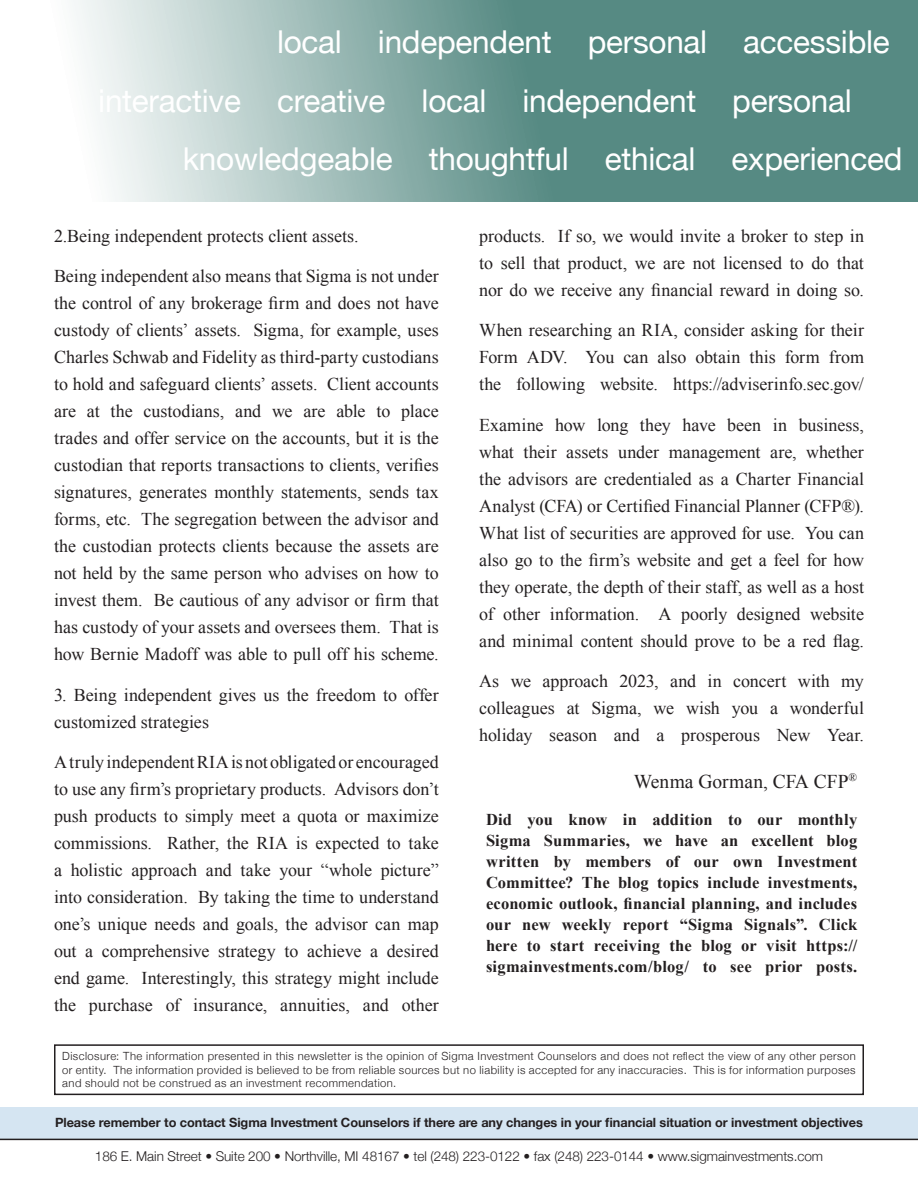
<style>
.page{position:relative;width:918px;height:1188px;background:#fff}
.page>*{position:absolute;margin:0;border:0;box-sizing:border-box;transform-origin:0 0}
.t1{font:31.5px/58.5px "Helvetica Neue";letter-spacing:-.01em;color:#fff}
.t2{font:19.5px "Times New Roman";color:#231f20}
.t3{font:18px/27px "Times New Roman";letter-spacing:-.005em;color:#231f20;text-align:justify}
.t4{font:700 16.5px/21px "Times New Roman";letter-spacing:.01em;color:#231f20;text-align:justify}
.t5{font:300 13.5px "Helvetica Neue";letter-spacing:-.005em;color:#231f20}
.t6{font:700 12.75px "Helvetica Neue";letter-spacing:-.005em;color:#231f20}
.t7{font:300 11.25px/13.5px "Helvetica Neue";letter-spacing:.04em;color:#231f20;text-align:justify}
</style>
<div class="page">
<svg style="left:73px;top:0;width:845px;height:202px;background:#83a9a4"></svg>
<div style="left:0;top:1107px;width:918px;height:31px;background:#d5e5f2"></div>
<hr style="left:0;top:1139px;width:918px;height:1px;background:#231f20">
<div style="left:54px;top:1044px;width:810px;height:51px;border:2px solid #231f20"></div>
<h1 class="t1" style="left:98px;top:15px;width:793px;text-indent:179px">local independent personal accessible interactive creative local independent personal</h1>
<h1 class="t1" style="left:183px;top:132px;width:721px">knowledgeable thoughtful ethical experienced</h1>
<p class="t3" style="left:54px;top:222px;width:306px">2.Being independent protects client assets.</p>
<p class="t3" style="left:54px;top:263px;width:386px">Being independent also means that Sigma is not under the control of any brokerage firm and does not have custody of clients’ assets. Sigma, for example, uses Charles Schwab and Fidelity as third-party custodians to hold and safeguard clients’ assets. Client accounts are at the custodians, and we are able to place trades and offer service on the accounts, but it is the custodian that reports transactions to clients, verifies signatures, generates monthly statements, sends tax forms, etc. The segregation between the advisor and the custodian protects clients because the assets are not held by the same person who advises on how to invest them. Be cautious of any advisor or firm that has custody of your assets and oversees them. That is how Bernie Madoff was able to pull off his scheme.</p>
<p class="t3" style="left:54px;top:681px;width:386px">3. Being independent gives us the freedom to offer customized strategies</p>
<p class="t3" style="left:54px;top:749px;width:386px">A truly independent RIA is not obligated or encouraged to use any firm’s proprietary products. Advisors don’t push products to simply meet a quota or maximize commissions. Rather, the RIA is expected to take a holistic approach and take your “whole picture” into consideration. By taking the time to understand one’s unique needs and goals, the advisor can map out a comprehensive strategy to achieve a desired end game. Interestingly, this strategy might include the purchase of insurance, annuities, and other</p>
<p class="t3" style="left:479px;top:222px;width:386px">products. If so, we would invite a broker to step in to sell that product, we are not licensed to do that nor do we receive any financial reward in doing so.</p>
<p class="t3" style="left:479px;top:317px;width:386px">When researching an RIA, consider asking for their Form ADV. You can also obtain this form from the following website. https://adviserinfo.sec.gov/</p>
<p class="t3" style="left:479px;top:411px;width:386px">Examine how long they have been in business, what their assets under management are, whether the advisors are credentialed as a Charter Financial Analyst (CFA) or Certified Financial Planner (CFP®).<br>What list of securities are approved for use. You can also go to the firm’s website and get a feel for how they operate, the depth of their staff, as well as a host of other information. A poorly designed website and minimal content should prove to be a red flag.</p>
<p class="t3" style="left:479px;top:668px;width:386px">As we approach 2023, and in concert with my colleagues at Sigma, we wish you a wonderful holiday season and a prosperous New Year.</p>
<p class="t2" style="left:634px;top:768px;width:225px">Wenma Gorman, CFA CFP<sup>®</sup></p>
<p class="t4" style="left:486px;top:809px;width:373px">Did you know in addition to our monthly Sigma Summaries, we have an excellent blog written by members of our own Investment Committee? The blog topics include investments, economic outlook, financial planning, and includes our new weekly report “Sigma Signals”. Click here to start receiving the blog or visit https:// sigmainvestments.com/blog/ to see prior posts.</p>
<p class="t7" style="left:62px;top:1049px;width:795px">Disclosure: The information presented in this newsletter is the opinion of Sigma Investment Counselors and does not reflect the view of any other person or entity. The information provided is believed to be from reliable sources but no liability is accepted for any inaccuracies. This is for information purposes and should not be construed as an investment recommendation.</p>
<p class="t6" style="left:55px;top:1113px;width:809px">Please remember to contact Sigma Investment Counselors if there are any changes in your financial situation or investment objectives</p>
<p class="t5" style="left:95px;top:1145px;width:730px">186 E. Main Street • Suite 200 • Northville, MI 48167 • tel (248) 223-0122 • fax (248) 223-0144 • www.sigmainvestments.com</p>
</div>
